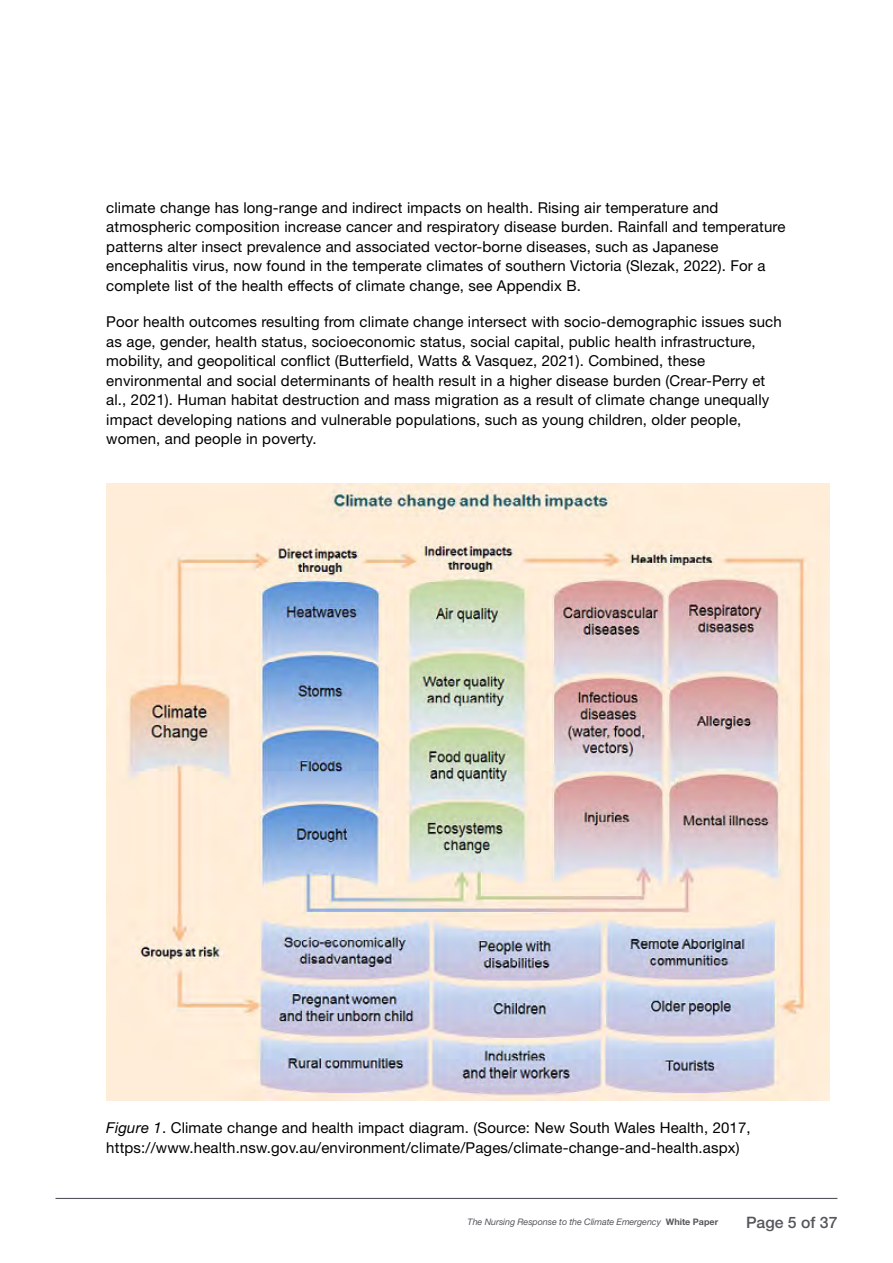
<style>
.page{position:relative;width:893px;height:1263px;background:#fff}
.page>*{position:absolute;margin:0;border:0;box-sizing:border-box;transform-origin:0 0}
.t1{font:500 15.75px "Helvetica Neue LT Std";color:#54565b}
.t2{font:15px/19.5px "Helvetica Neue LT Std";letter-spacing:.01em;color:#000}
.t3{font:italic 9px "Helvetica Neue LT Std";letter-spacing:-.01em;color:#54565b}
.s1{font-style:italic}
.s2{font-weight:700;font-style:normal}
</style>
<div class="page">
<hr style="left:56px;top:1198px;width:781px;height:1px;background:#54565b">
<img style="left:106px;top:484px;width:723px;height:616px">
<p class="t2" style="left:106px;top:197px;width:681px">climate change has long-range and indirect impacts on health. Rising air temperature and atmospheric composition increase cancer and respiratory disease burden. Rainfall and temperature patterns alter insect prevalence and associated vector-borne diseases, such as Japanese encephalitis virus, now found in the temperate climates of southern Victoria (Slezak, 2022). For a complete list of the health effects of climate change, see Appendix B.</p>
<p class="t2" style="left:106px;top:312px;width:677px">Poor health outcomes resulting from climate change intersect with socio-demographic issues such as age, gender, health status, socioeconomic status, social capital, public health infrastructure, mobility, and geopolitical conflict (Butterfield, Watts &amp; Vasquez, 2021). Combined, these environmental and social determinants of health result in a higher disease burden (Crear-Perry et al., 2021). Human habitat destruction and mass migration as a result of climate change unequally impact developing nations and vulnerable populations, such as young children, older people, women, and people in poverty.</p>
<p class="t2" style="left:106px;top:1118px;width:646px"><span class="s1">Figure 1</span>. Climate change and health impact diagram. (Source: New South Wales Health, 2017, https://www.health.nsw.gov.au/environment/climate/Pages/climate-change-and-health.aspx)</p>
<p class="t3" style="left:468px;top:1216px;width:252px">The Nursing Response to the Climate Emergency <span class="s2">White Paper</span></p>
<p class="t1" style="left:746px;top:1213px;width:93px">Page 5 of 37</p>
</div>
